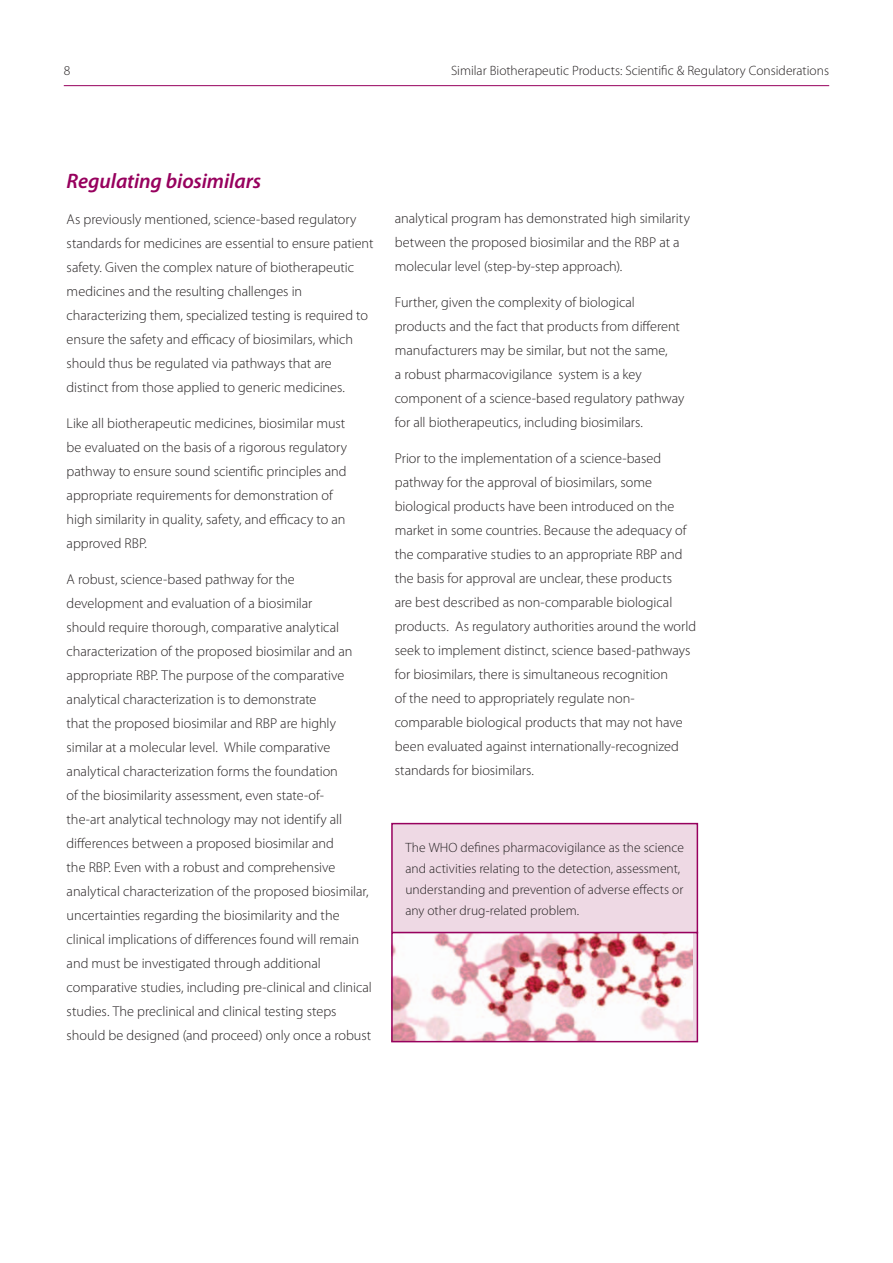
<style>
.page{position:relative;width:893px;height:1263px;background:#fff}
.page>*{position:absolute;margin:0;border:0;box-sizing:border-box;transform-origin:0 0}
.t1{font:italic 600 21px "Myriad Pro";letter-spacing:-.005em;color:#97015e}
.t2{font:300 14.25px/24px "Myriad Pro";color:#231f20}
.t3{font:300 13.5px/21px "Myriad Pro";color:#231f20}
</style>
<div class="page">
<hr style="left:64px;top:85px;width:765px;height:1px;background:#97015e">
<div style="left:392px;top:824px;width:305px;height:109px;background:#eed9e4"></div>
<div style="left:391px;top:823px;width:307px;height:110px;border:2px solid #97015e"></div>
<img style="left:394px;top:935px;width:298px;height:104px">
<div style="left:391px;top:932px;width:307px;height:110px;border:2px solid #97015e"></div>
<p class="t3" style="left:64px;top:60px;width:8px">8</p>
<p class="t3" style="left:451px;top:60px;width:379px">Similar Biotherapeutic Products: Scientific &amp; Regulatory Considerations</p>
<h1 class="t1" style="left:67px;top:168px;width:196px">Regulating biosimilars</h1>
<p class="t2" style="left:67px;top:207px;width:308px">As previously mentioned, science-based regulatory standards for medicines are essential to ensure patient safety. Given the complex nature of biotherapeutic medicines and the resulting challenges in characterizing them, specialized testing is required to ensure the safety and efficacy of biosimilars, which should thus be regulated via pathways that are distinct from those applied to generic medicines.</p>
<p class="t2" style="left:67px;top:411px;width:282px">Like all biotherapeutic medicines, biosimilar must be evaluated on the basis of a rigorous regulatory pathway to ensure sound scientific principles and appropriate requirements for demonstration of high similarity in quality, safety, and efficacy to an approved RBP.</p>
<p class="t2" style="left:67px;top:567px;width:307px">A robust, science-based pathway for the development and evaluation of a biosimilar<br>should require thorough, comparative analytical characterization of the proposed biosimilar and an appropriate RBP. The purpose of the comparative analytical characterization is to demonstrate<br>that the proposed biosimilar and RBP are highly similar at a molecular level. While comparative analytical characterization forms the foundation<br>of the biosimilarity assessment, even state-of-<br>the-art analytical technology may not identify all differences between a proposed biosimilar and<br>the RBP. Even with a robust and comprehensive analytical characterization of the proposed biosimilar, uncertainties regarding the biosimilarity and the clinical implications of differences found will remain and must be investigated through additional comparative studies, including pre-clinical and clinical studies. The preclinical and clinical testing steps should be designed (and proceed) only once a robust</p>
<p class="t2" style="left:395px;top:206px;width:297px">analytical program has demonstrated high similarity between the proposed biosimilar and the RBP at a molecular level (step-by-step approach).</p>
<p class="t2" style="left:395px;top:290px;width:291px">Further, given the complexity of biological products and the fact that products from different manufacturers may be similar, but not the same,<br>a robust pharmacovigilance system is a key component of a science-based regulatory pathway for all biotherapeutics, including biosimilars.</p>
<p class="t2" style="left:395px;top:446px;width:303px">Prior to the implementation of a science-based pathway for the approval of biosimilars, some biological products have been introduced on the market in some countries. Because the adequacy of the comparative studies to an appropriate RBP and the basis for approval are unclear, these products<br>are best described as non-comparable biological products. As regulatory authorities around the world seek to implement distinct, science based-pathways for biosimilars, there is simultaneous recognition<br>of the need to appropriately regulate non&shy;comparable biological products that may not have been evaluated against internationally-recognized standards for biosimilars.</p>
<p class="t3" style="left:405px;top:836px;width:280px">The WHO defines pharmacovigilance as the science and activities relating to the detection, assessment, understanding and prevention of adverse effects or any other drug-related problem.</p>
</div>
